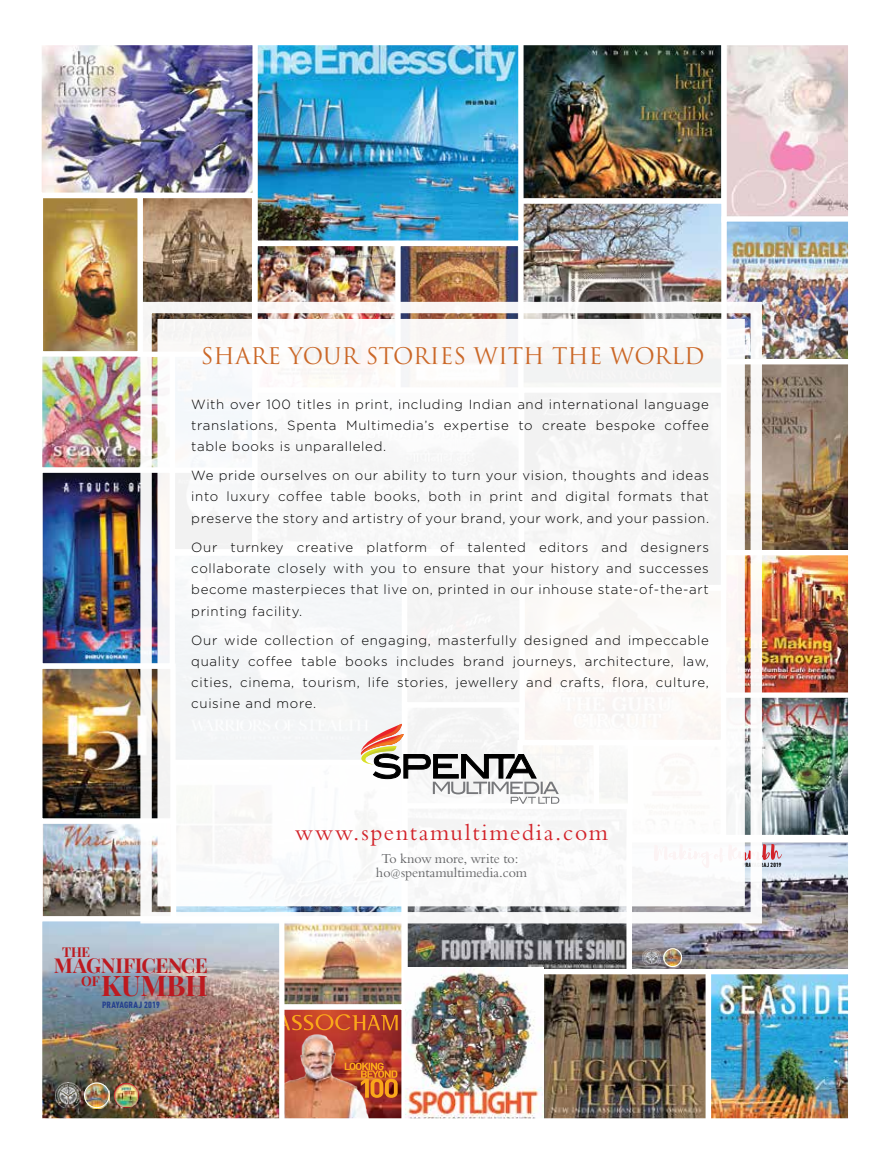
<style>
.page{position:relative;width:893px;height:1161px;background:#fff}
.page>*{position:absolute;margin:0;border:0;box-sizing:border-box;transform-origin:0 0}
.t1{font:700 28.35px "Playfair Display";letter-spacing:-.015em;color:#bd1a20}
.t2{font:22.65px "Bergamo Std";letter-spacing:.075em;color:#d2232a}
.t3{font:22.35px "Trajan Pro";color:#cb6828}
.t4{font:700 20.55px "Playfair Display";letter-spacing:-.03em;color:#bd1a20}
.t5{font:700 13.65px/29.2px "Playfair Display";color:#bd1a20}
.t6{font:300 13.35px/21.3px "Gotham";letter-spacing:.05em;color:#000;text-align:justify}
.t7{font:13.35px/13.4px "Bergamo Std";color:#636466;text-align:center}
.t8{font:900 9px "DIN Cond";letter-spacing:.025em;color:#25408f}
.t9{font:900 6px "DIN Cond";letter-spacing:.025em;color:#000}
</style>
<div class="page">
<img style="left:41px;top:45px;width:807px;height:1074px">
<h3 class="t3" style="left:201px;top:342px;width:505px">SHARE YOUR STORIES WITH THE WORLD</h3>
<p class="t6" style="left:191px;top:393px;width:519px">With over 100 titles in print, including Indian and international language translations, Spenta Multimedia’s expertise to create bespoke coffee table books is unparalleled.</p>
<p class="t6" style="left:191px;top:465px;width:519px">We pride ourselves on our ability to turn your vision, thoughts and ideas into luxury coffee table books, both in print and digital formats that preserve the story and artistry of your brand, your work, and your passion.</p>
<p class="t6" style="left:191px;top:536px;width:519px">Our turnkey creative platform of talented editors and designers collaborate closely with you to ensure that your history and successes become masterpieces that live on, printed in our inhouse state-of-the-art printing facility.</p>
<p class="t6" style="left:191px;top:629px;width:519px">Our wide collection of engaging, masterfully designed and impeccable quality coffee table books includes brand journeys, architecture, law, cities, cinema, tourism, life stories, jewellery and crafts, flora, culture, cuisine and more.</p>
<p class="t5" style="left:81px;top:937px;width:20px;text-indent:-19px">THE<br>OF</p>
<h3 class="t4" style="left:54px;top:952px;width:155px">MAGNIFICENCE</h3>
<h1 class="t1" style="left:101px;top:968px;width:108px">KUMBH</h1>
<p class="t8" style="left:102px;top:999px;width:59px">PRAYAGRAJ 2019</p>
<h2 class="t2" style="left:295px;top:819px;width:314px">www.spentamultimedia.com</h2>
<p class="t7" style="left:376px;top:852px;width:153px">To know more, write to: ho@spentamultimedia.com</p>
<p class="t9" style="left:742px;top:861px;width:40px">PRAYAGRAJ 2019</p>
</div>
